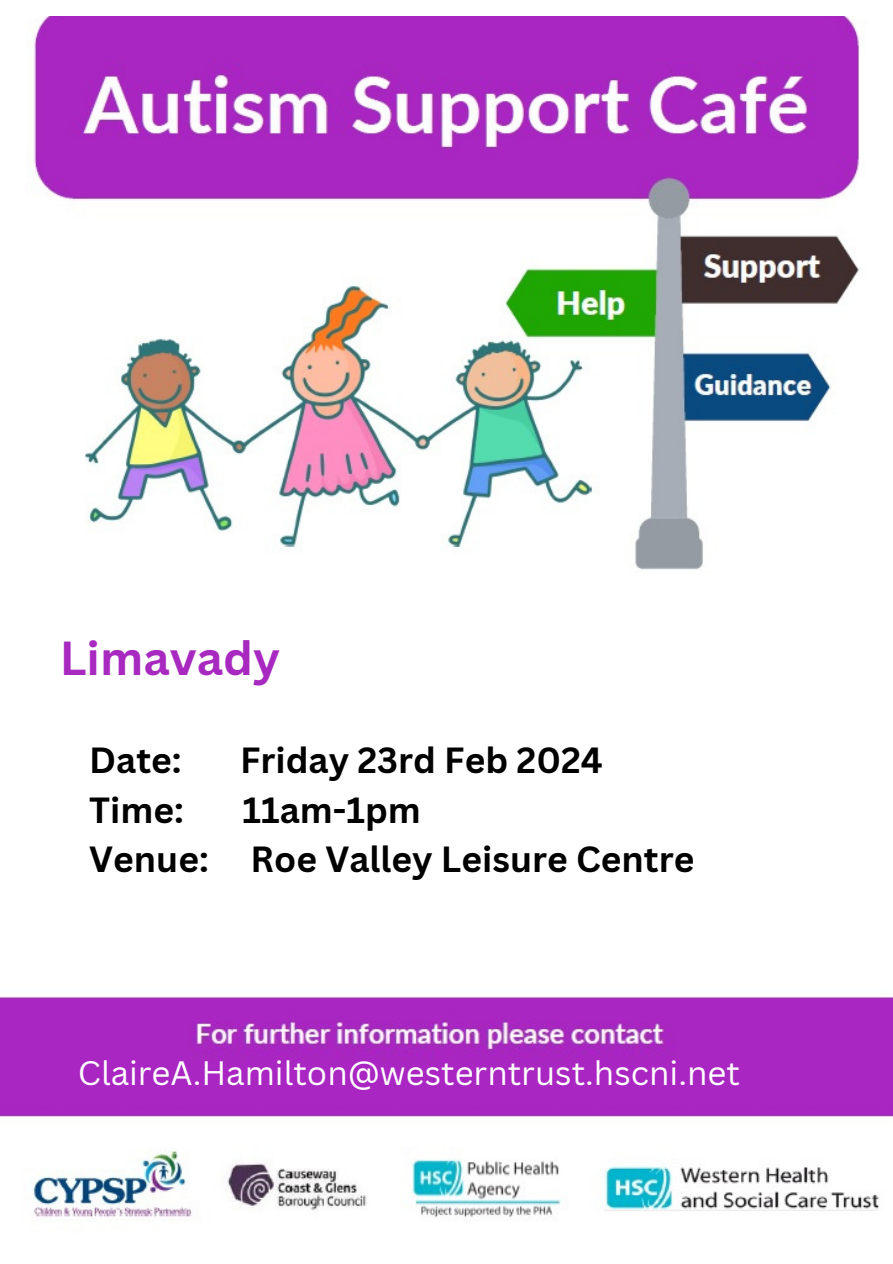
<style>
.page{position:relative;width:893px;height:1264px;background:#fff}
.page>*{position:absolute;margin:0;border:0;box-sizing:border-box;transform-origin:0 0}
.t1{font:700 46.5px "Canva Sans";color:#a729bf}
.t2{font:700 35.4px "Canva Sans";color:#000}
.t3{font:33px "Canva Sans";color:#fff}
</style>
<div class="page">
<img style="left:31px;top:17px;width:831px;height:553px">
<img style="left:0;top:996px;width:892px;height:224px">
<p class="t1" style="left:60px;top:625px;width:222px">Limavady</p>
<p class="t2" style="left:89px;top:735px;width:94px">Date:</p>
<p class="t2" style="left:240px;top:735px;width:364px">Friday 23rd Feb 2024</p>
<p class="t2" style="left:89px;top:785px;width:96px">Time:</p>
<p class="t2" style="left:242px;top:785px;width:180px">11am-1pm</p>
<p class="t2" style="left:89px;top:834px;width:606px">Venue: Roe Valley Leisure Centre</p>
<p class="t3" style="left:78px;top:1049px;width:663px">ClaireA.Hamilton@westerntrust.hscni.net</p>
</div>
